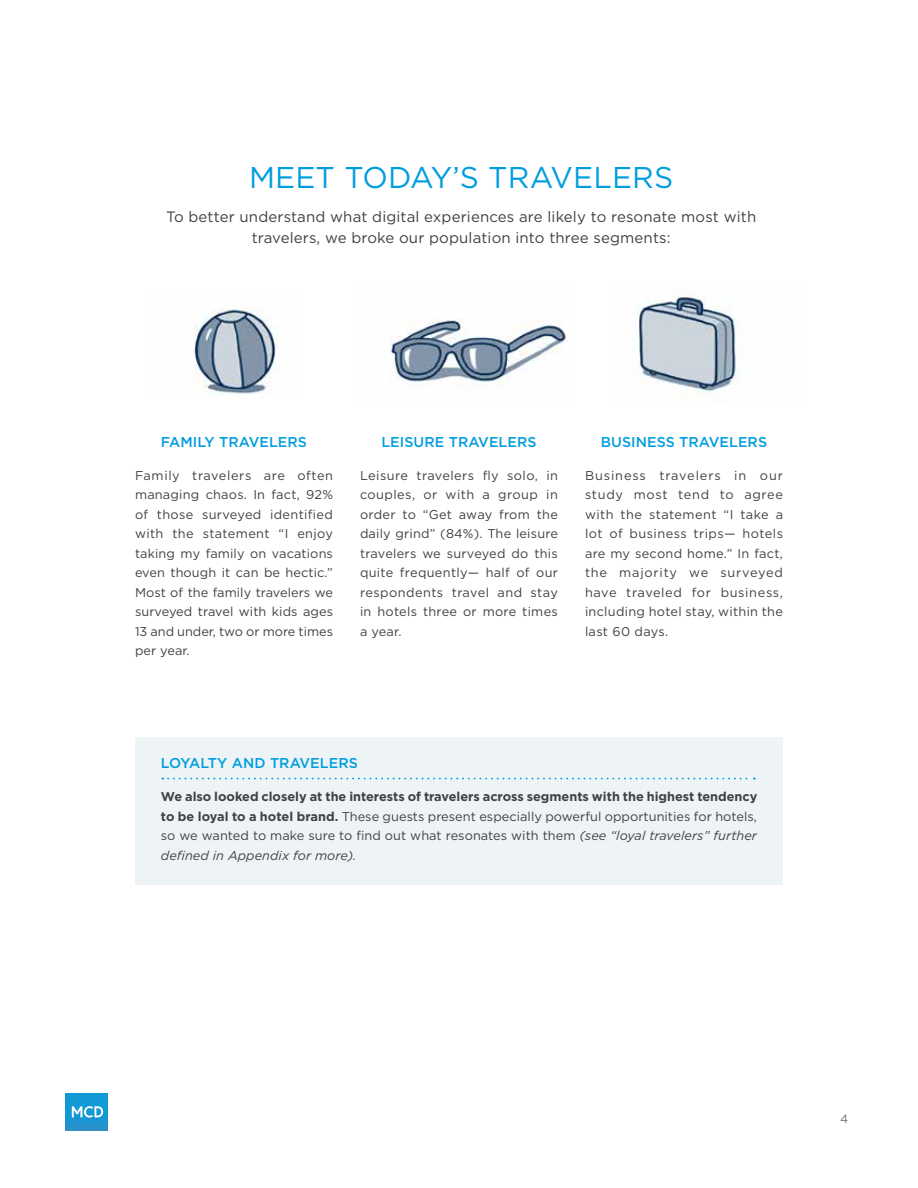
<style>
.page{position:relative;width:918px;height:1188px;background:#fff}
.page>*{position:absolute;margin:0;border:0;box-sizing:border-box;transform-origin:0 0}
.t1{font:30px "Gotham";letter-spacing:.005em;color:#009ede}
.t2{font:15px/21px "Gotham";letter-spacing:.01em;color:#414042;text-align:center}
.t3{font:500 14.25px "Gotham";letter-spacing:.005em;color:#009ede}
.t4{font:12.75px/19.5px "Gotham";letter-spacing:.005em;color:#414042;text-align:justify}
.t5{font:12px "Gotham";color:#6d6e71}
.s1{font-weight:700}
.s2{font-style:italic}
</style>
<div class="page">
<div style="left:66px;top:1094px;width:42px;height:36px;background:linear-gradient(to bottom,#0b9dd9,#2292ce)"></div>
<svg style="left:72px;top:1106px;width:31px;height:12px"></svg>
<div style="left:135px;top:738px;width:648px;height:147px;background:#eef3f6"></div>
<svg style="left:162px;top:778px;width:593px;height:1px"></svg>
<img style="left:390px;top:319px;width:176px;height:69px">
<img style="left:637px;top:296px;width:104px;height:97px">
<img style="left:194px;top:308px;width:86px;height:88px">
<h1 class="t1" style="left:249px;top:160px;width:426px">MEET TODAY’S TRAVELERS</h1>
<p class="t2" style="left:166px;top:206px;width:592px">To better understand what digital experiences are likely to resonate most with travelers, we broke our population into three segments:</p>
<p class="t3" style="left:161px;top:434px;width:148px">FAMILY TRAVELERS</p>
<p class="t4" style="left:135px;top:465px;width:200px">Family travelers are often managing chaos. In fact, 92% of those surveyed identified with the statement “I enjoy taking my family on vacations even though it can be hectic.” Most of the family travelers we surveyed travel with kids ages 13 and under, two or more times per year.</p>
<p class="t3" style="left:381px;top:434px;width:157px">LEISURE TRAVELERS</p>
<p class="t4" style="left:360px;top:465px;width:200px">Leisure travelers fly solo, in couples, or with a group in order to “Get away from the daily grind” (84%). The leisure travelers we surveyed do this quite frequently— half of our respondents travel and stay in hotels three or more times a year.</p>
<p class="t3" style="left:601px;top:434px;width:168px">BUSINESS TRAVELERS</p>
<p class="t4" style="left:585px;top:465px;width:200px">Business travelers in our study most tend to agree with the statement “I take a lot of business trips— hotels are my second home.” In fact, the majority we surveyed have traveled for business, including hotel stay, within the last 60 days.</p>
<p class="t3" style="left:161px;top:755px;width:198px">LOYALTY AND TRAVELERS</p>
<p class="t4" style="left:161px;top:787px;width:598px"><span class="s1">We also looked closely at the interests of travelers across segments with the highest tendency to be loyal to a hotel brand.</span> These guests present especially powerful opportunities for hotels, so we wanted to make sure to find out what resonates with them <span class="s2">(see “loyal travelers” further defined in Appendix for more).</span></p>
<p class="t5" style="left:840px;top:1112px;width:10px">4</p>
</div>
